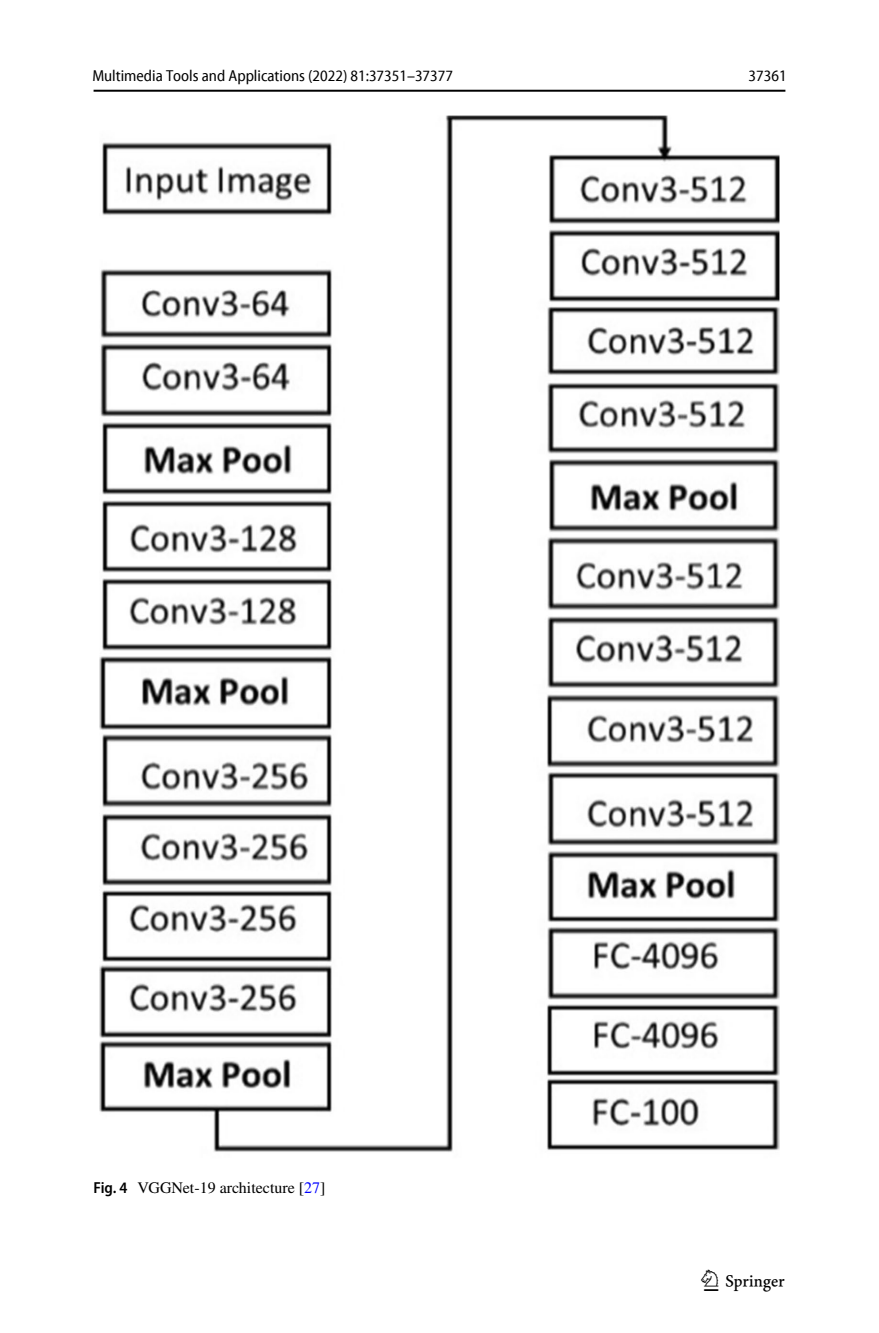
<style>
.page{position:relative;width:879px;height:1333px;background:#fff}
.page>*{position:absolute;margin:0;border:0;box-sizing:border-box;transform-origin:0 0}
.t1{font:30px "Springnew Regular 5";color:#000}
.t2{font:semi-condensed 16px "Myriad Pro Unic";color:#000}
.t3{font:16px "STIX";color:#000}
.s1{font-family:"Myriad Pro";font-weight:600;font-stretch:semi-condensed}
.s2{color:#00f}
</style>
<div class="page">
<hr style="left:94px;top:90px;width:691px;height:2px;background:#000">
<img style="left:99px;top:116px;width:681px;height:1036px">
<p class="t2" style="left:92px;top:69px;width:362px">Multimedia Tools and Applications (2022) 81:37351–37377</p>
<p class="t2" style="left:748px;top:69px;width:39px">37361</p>
<p class="t3" style="left:94px;top:1176px;width:233px"><span class="s1">Fig. 4</span> VGGNet-19 architecture [<span class="s2">27</span>]</p>
<h1 class="t1" style="left:704px;top:1269px;width:83px">1 3</h1>
</div>
